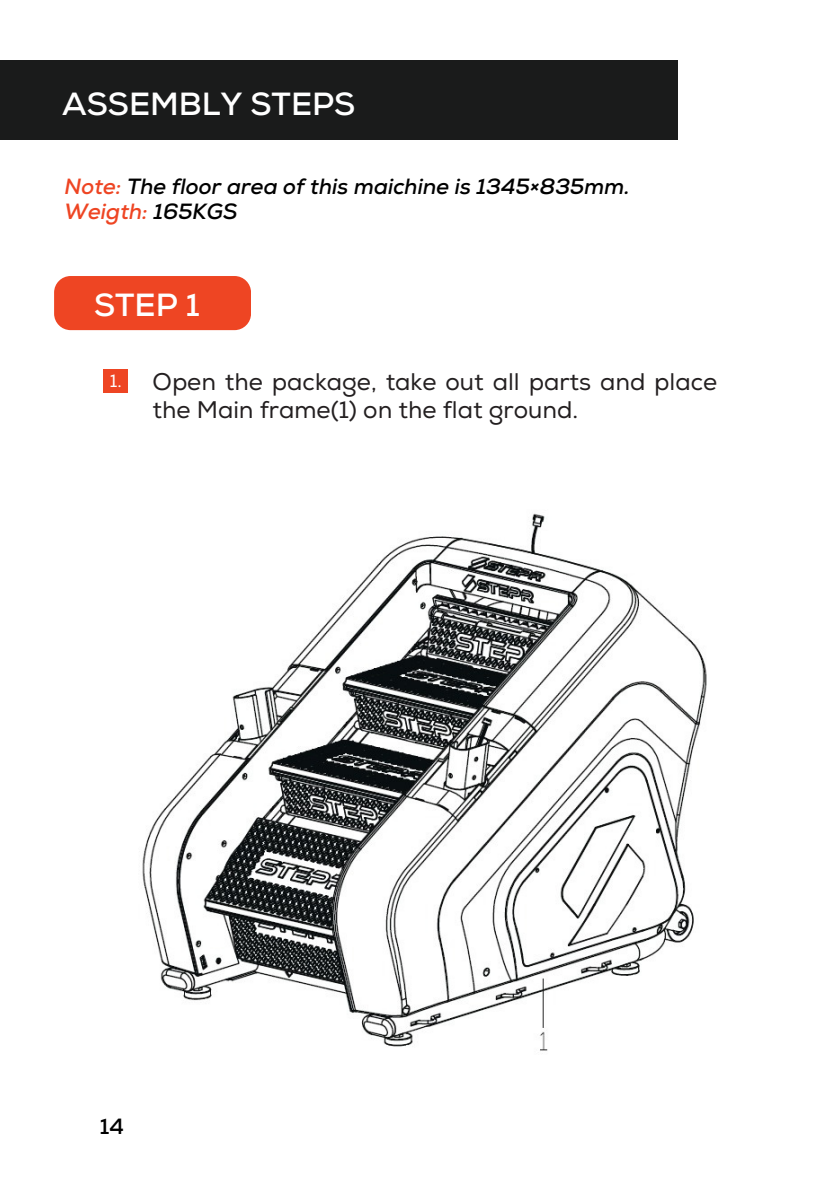
<style>
.page{position:relative;width:839px;height:1191px;background:#fff}
.page>*{position:absolute;margin:0;border:0;box-sizing:border-box;transform-origin:0 0}
.t1{font:700 32px "Nexa";color:#fff}
.t2{font:24px/28.4px "Nexa";color:#231f20}
.t3{font:italic 700 22px/25.6px "Nexa";color:#000}
.t4{font:700 22px "Nexa";color:#000}
.t5{font:18px "Nexa";color:#fff}
.s1{color:#ee4523}
</style>
<div class="page">
<img style="left:142px;top:513px;width:565px;height:538px">
<div style="left:0;top:60px;width:678px;height:80px;background:#1a1b1b"></div>
<div style="left:54px;top:276px;width:197px;height:54px;background:#ee4523;border-radius:16px"></div>
<div style="left:104px;top:369px;width:24px;height:24px;background:#ee4523"></div>
<h1 class="t1" style="left:62px;top:85px;width:295px">ASSEMBLY STEPS</h1>
<p class="t3" style="left:64px;top:174px;width:566px"><span class="s1">Note:</span> The floor area of this maichine is 1345×835mm.<br><span class="s1">Weigth:</span> 165KGS</p>
<h2 class="t1" style="left:94px;top:286px;width:107px">STEP 1</h2>
<p class="t5" style="left:110px;top:370px;width:13px">1.</p>
<h3 class="t2" style="left:152px;top:368px;width:566px">Open the package, take out all parts and place the Main frame(1) on the flat ground.</h3>
<p class="t4" style="left:100px;top:1113px;width:26px">14</p>
</div>
